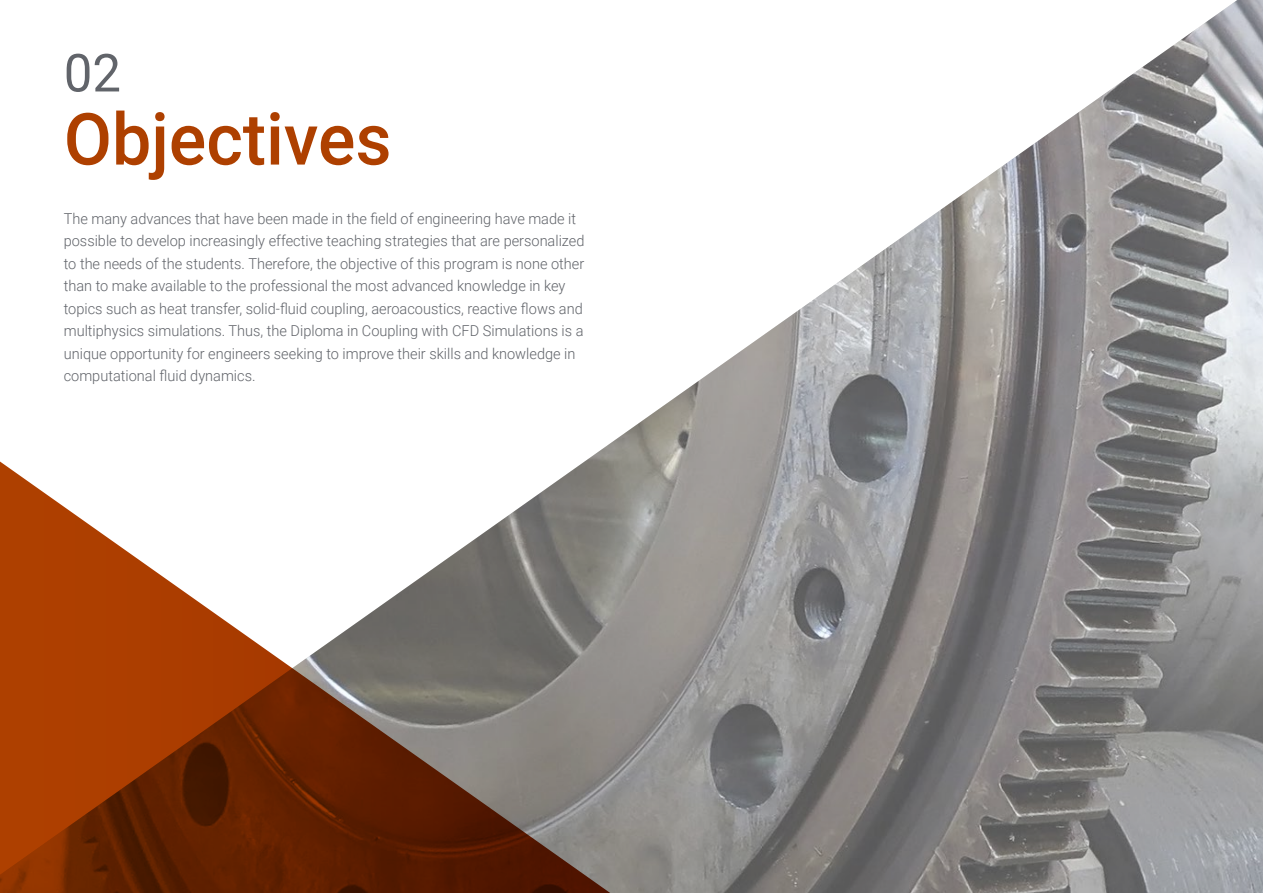
<style>
.page{position:relative;width:1263px;height:893px;background:#fff}
.page>*{position:absolute;margin:0;border:0;box-sizing:border-box;transform-origin:0 0}
.t1{font:500 72px "Roboto";color:#ae4000}
.t2{font:52.5px "Roboto";color:#61646a}
.t3{font:300 15px/22.5px "Roboto";color:#61646a}
</style>
<div class="page">
<img style="left:607px;top:0;width:656px;height:893px">
<svg style="left:0;top:446px;width:640px;height:447px"></svg>
<h2 class="t2" style="left:64px;top:36px;width:59px">02</h2>
<h1 class="t1" style="left:64px;top:89px;width:329px">Objectives</h1>
<p class="t3" style="left:64px;top:207px;width:522px">The many advances that have been made in the field of engineering have made it possible to develop increasingly effective teaching strategies that are personalized to the needs of the students. Therefore, the objective of this program is none other than to make available to the professional the most advanced knowledge in key topics such as heat transfer, solid-fluid coupling, aeroacoustics, reactive flows and multiphysics simulations. Thus, the Diploma in Coupling with CFD Simulations is a unique opportunity for engineers seeking to improve their skills and knowledge in computational fluid dynamics.</p>
</div>
